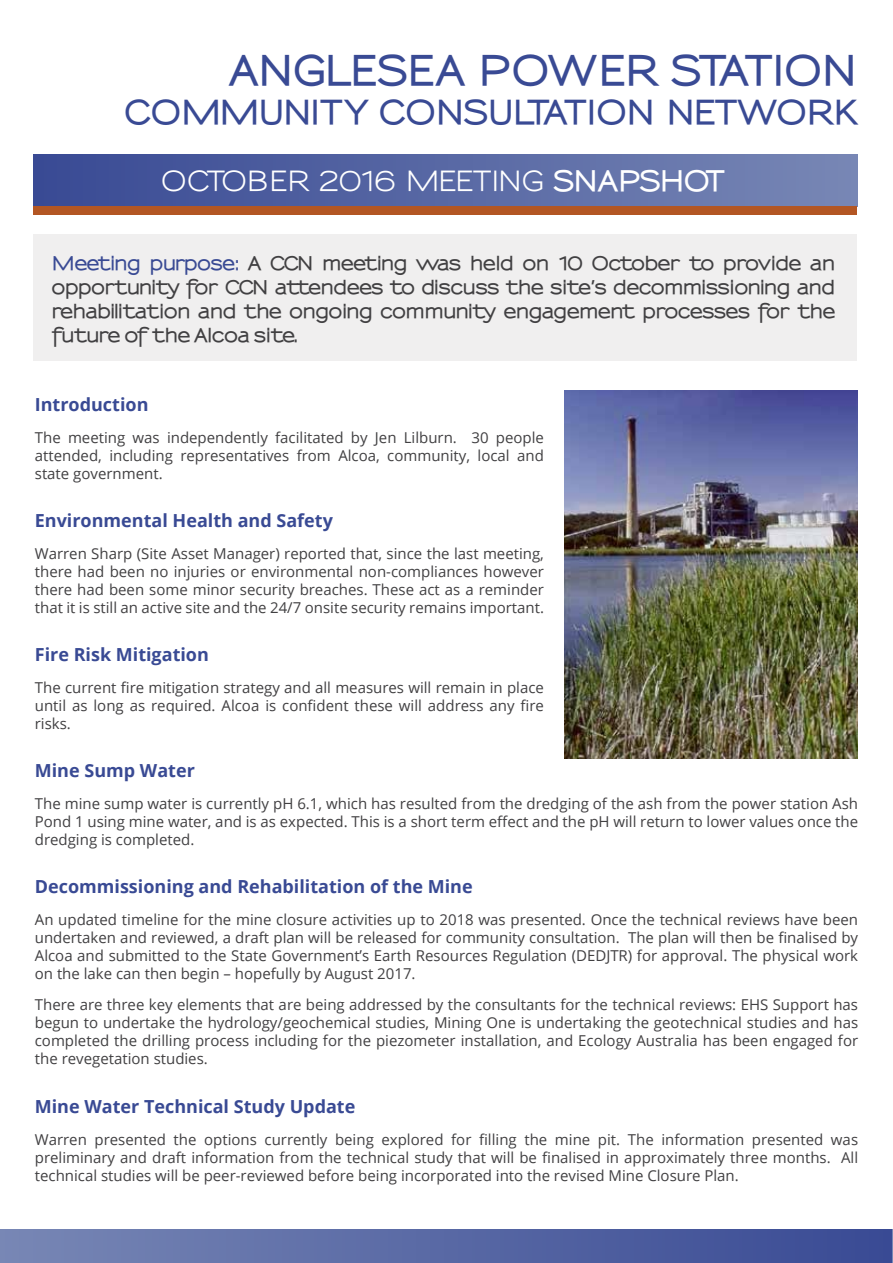
<style>
.page{position:relative;width:893px;height:1263px;background:#fff}
.page>*{position:absolute;margin:0;border:0;box-sizing:border-box;transform-origin:0 0}
.t1{font:800 39px "Sansumi";letter-spacing:.005em;color:#394a94}
.t2{font:800 31.5px "Sansumi";letter-spacing:-.005em;color:#394a94}
.t3{font:700 27px "Sansumi";letter-spacing:-.06em;color:#fff}
.t4{font:800 18px/24px "Sansumi";color:#414042;text-align:justify}
.t5{font:700 18px "Open Sans";color:#394a94}
.t6{font:15px/18px "Open Sans";color:#414042;text-align:justify}
.s1{font-weight:800}
.s2{color:#394a94}
</style>
<div class="page">
<div style="left:34px;top:234px;width:823px;height:127px;background:#f0efef"></div>
<div style="left:0;top:1229px;width:893px;height:33px;background:linear-gradient(to right,#7887b5,#394a94)"></div>
<svg style="left:34px;top:155px;width:823px;height:60px;background:#656591"></svg>
<hr style="left:892px;top:1230px;width:1px;height:33px;background:#7887b5">
<img style="left:564px;top:390px;width:293px;height:369px">
<h1 class="t1" style="left:230px;top:48px;width:589px">An glesea Power Station</h1>
<h2 class="t2" style="left:124px;top:93px;width:63px">Comm</h2>
<h2 class="t2" style="left:258px;top:93px;width:176px">unity Cons</h2>
<h2 class="t2" style="left:488px;top:93px;width:137px">ultation</h2>
<h2 class="t2" style="left:666px;top:93px;width:192px">Netwo rk</h2>
<h3 class="t3" style="left:161px;top:166px;width:565px">OCTOBER 2016 MEETING <span class="s1">SNAPSHOT</span></h3>
<p class="t4" style="left:52px;top:252px;width:785px"><span class="s2">Meeting purpose:</span> A CCN meeting was held on 10 October to provide an opportunity for CCN attendees to discuss the site’s decommissioning and rehabilitation and the ongoing community engagement processes for the future of the Alcoa site.</p>
<p class="t5" style="left:35px;top:392px;width:115px">Introduction</p>
<p class="t6" style="left:35px;top:428px;width:511px">The meeting was independently facilitated by Jen Lilburn. 30 people attended, including representatives from Alcoa, community, local and state government.</p>
<p class="t5" style="left:35px;top:508px;width:300px">Environmental Health and Safety</p>
<p class="t6" style="left:35px;top:544px;width:511px">Warren Sharp (Site Asset Manager) reported that, since the last meeting, there had been no injuries or environmental non-compliances however there had been some minor security breaches. These act as a reminder that it is still an active site and the 24/7 onsite security remains important.</p>
<p class="t5" style="left:35px;top:642px;width:176px">Fire Risk Mitigation</p>
<p class="t6" style="left:35px;top:678px;width:511px">The current fire mitigation strategy and all measures will remain in place until as long as required. Alcoa is confident these will address any fire risks.</p>
<p class="t5" style="left:35px;top:758px;width:162px">Mine Sump Water</p>
<p class="t6" style="left:35px;top:794px;width:825px">The mine sump water is currently pH 6.1, which has resulted from the dredging of the ash from the power station Ash Pond 1 using mine water, and is as expected. This is a short term effect and the pH will return to lower values once the dredging is completed.</p>
<p class="t5" style="left:35px;top:874px;width:439px">Decommissioning and Rehabilitation of the Mine</p>
<p class="t6" style="left:35px;top:910px;width:825px">An updated timeline for the mine closure activities up to 2018 was presented. Once the technical reviews have been undertaken and reviewed, a draft plan will be released for community consultation. The plan will then be finalised by Alcoa and submitted to the State Government’s Earth Resources Regulation (DEDJTR) for approval. The physical work on the lake can then begin – hopefully by August 2017.</p>
<p class="t6" style="left:35px;top:996px;width:825px">There are three key elements that are being addressed by the consultants for the technical reviews: EHS Support has begun to undertake the hydrology/geochemical studies, Mining One is undertaking the geotechnical studies and has completed the drilling process including for the piezometer installation, and Ecology Australia has been engaged for the revegetation studies.</p>
<p class="t5" style="left:35px;top:1094px;width:322px">Mine Water Technical Study Update</p>
<p class="t6" style="left:35px;top:1130px;width:825px">Warren presented the options currently being explored for filling the mine pit. The information presented was preliminary and draft information from the technical study that will be finalised in approximately three months. All technical studies will be peer-reviewed before being incorporated into the revised Mine Closure Plan.</p>
</div>
